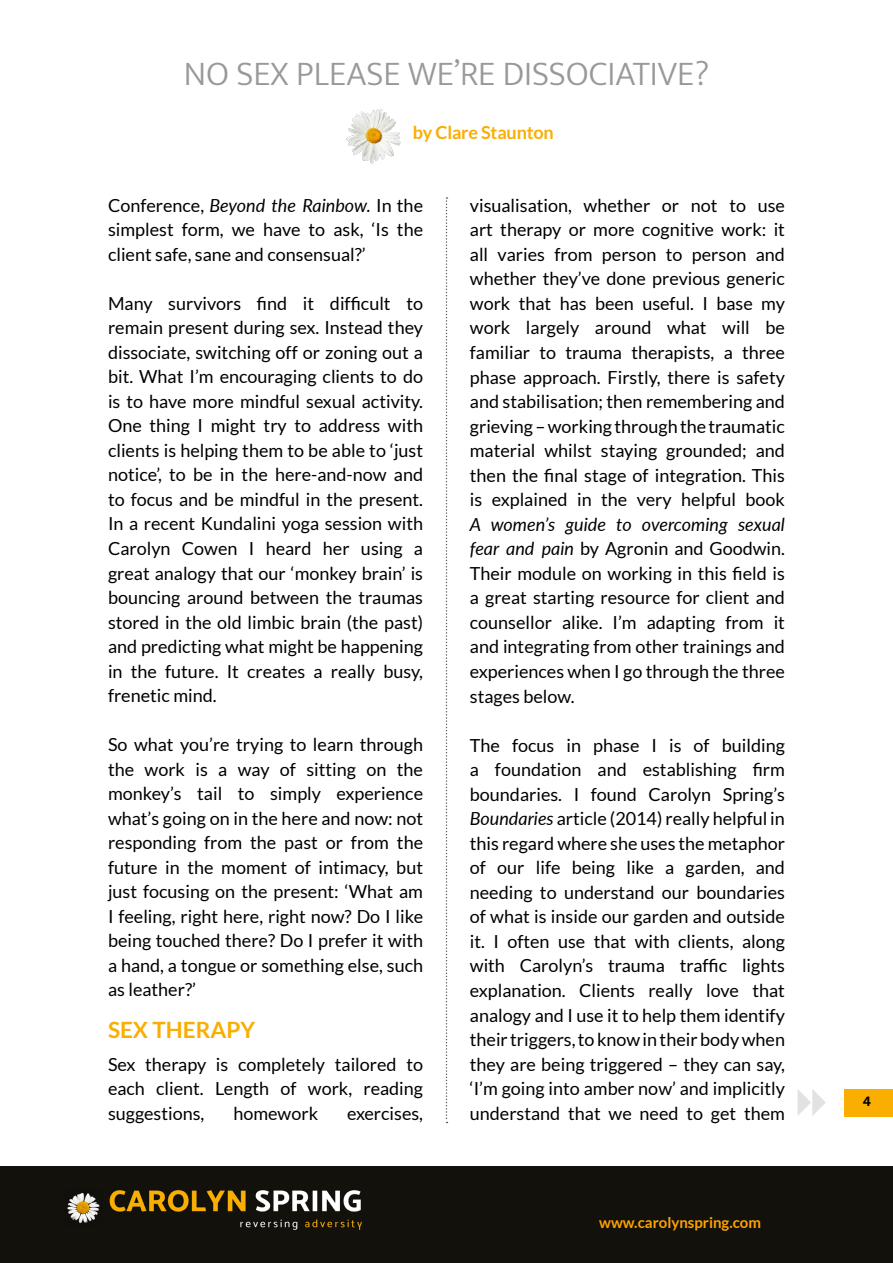
<style>
.page{position:relative;width:893px;height:1263px;background:#fff}
.page>*{position:absolute;margin:0;border:0;box-sizing:border-box;transform-origin:0 0}
.t1{font:300 34.5px "Mukta";color:#999}
.t2{font:700 22.5px "Lato";color:#f9ae00}
.t3{font:18px/24.6px "Lato";color:#000;text-align:justify}
.t4{font:700 18px "Lato";letter-spacing:-.01em;color:#f9ae00}
.t5{font:700 15px "Lato";color:#ffa300}
.t6{font:700 15px "Mukta";color:#000}
.s1{font-style:italic}
</style>
<div class="page">
<div style="left:0;top:1166px;width:893px;height:97px;background:#13110c"></div>
<img style="left:67px;top:1190px;width:295px;height:40px">
<svg style="left:797px;top:1089px;width:29px;height:27px"></svg>
<div style="left:844px;top:1089px;width:49px;height:27px;background:#f9ae00"></div>
<img style="left:346px;top:109px;width:55px;height:55px">
<svg style="left:446px;top:197px;width:1px;height:926px"></svg>
<h1 class="t1" style="left:184px;top:53px;width:527px">NO SEX PLEASE WE’RE DISSOCIATIVE?</h1>
<p class="t4" style="left:413px;top:122px;width:142px">by Clare Staunton</p>
<p class="t3" style="left:108px;top:193px;width:317px">Conference, <span class="s1">Beyond the Rainbow.</span> In the simplest form, we have to ask, ‘Is the client safe, sane and consensual?’</p>
<p class="t3" style="left:108px;top:291px;width:317px">Many survivors find it difficult to remain present during sex. Instead they dissociate, switching off or zoning out a bit. What I’m encouraging clients to do is to have more mindful sexual activity.<br>One thing I might try to address with clients is helping them to be able to ‘just notice’, to be in the here-and-now and to focus and be mindful in the present.<br>In a recent Kundalini yoga session with Carolyn Cowen I heard her using a great analogy that our ‘monkey brain’ is bouncing around between the traumas stored in the old limbic brain (the past) and predicting what might be happening in the future. It creates a really busy, frenetic mind.</p>
<p class="t3" style="left:108px;top:732px;width:317px">So what you’re trying to learn through the work is a way of sitting on the monkey’s tail to simply experience what’s going on in the here and now: not responding from the past or from the future in the moment of intimacy, but just focusing on the present: ‘What am I feeling, right here, right now? Do I like being touched there? Do I prefer it with a hand, a tongue or something else, such as leather?’</p>
<p class="t2" style="left:108px;top:1016px;width:149px">SEX THERAPY</p>
<p class="t3" style="left:108px;top:1052px;width:317px">Sex therapy is completely tailored to each client. Length of work, reading suggestions,</p>
<p class="t3" style="left:233px;top:1101px;width:86px">homework</p>
<p class="t3" style="left:347px;top:1101px;width:77px">exercises,</p>
<p class="t3" style="left:470px;top:193px;width:317px">visualisation, whether or not to use art therapy or more cognitive work: it all varies from person to person and whether they’ve done previous generic work that has been useful. I base my work largely around what will be familiar to trauma therapists, a three phase approach. Firstly, there is safety and stabilisation; then remembering and grieving – working through the traumatic material whilst staying grounded; and then the final stage of integration. This is explained in the very helpful book</p>
<p class="t3" style="left:470px;top:512px;width:317px"><span class="s1">A women’s guide to overcoming sexual fear and pain</span> by Agronin and Goodwin.<br>Their module on working in this field is a great starting resource for client and counsellor alike. I’m adapting from it and integrating from other trainings and experiences when I go through the three stages below.</p>
<p class="t3" style="left:470px;top:733px;width:317px">The focus in phase I is of building a foundation and establishing firm boundaries. I found Carolyn Spring’s <span class="s1">Boundaries</span> article (2014) really helpful in this regard where she uses the metaphor of our life being like a garden, and needing to understand our boundaries of what is inside our garden and outside it. I often use that with clients, along with Carolyn’s trauma traffic lights explanation. Clients really love that analogy and I use it to help them identify their triggers, to know in their body when they are being triggered – they can say, ‘I’m going into amber now’ and implicitly understand that we need to get them</p>
<p class="t5" style="left:599px;top:1214px;width:163px">www.carolynspring.com</p>
<p class="t6" style="left:863px;top:1092px;width:10px">4</p>
</div>
